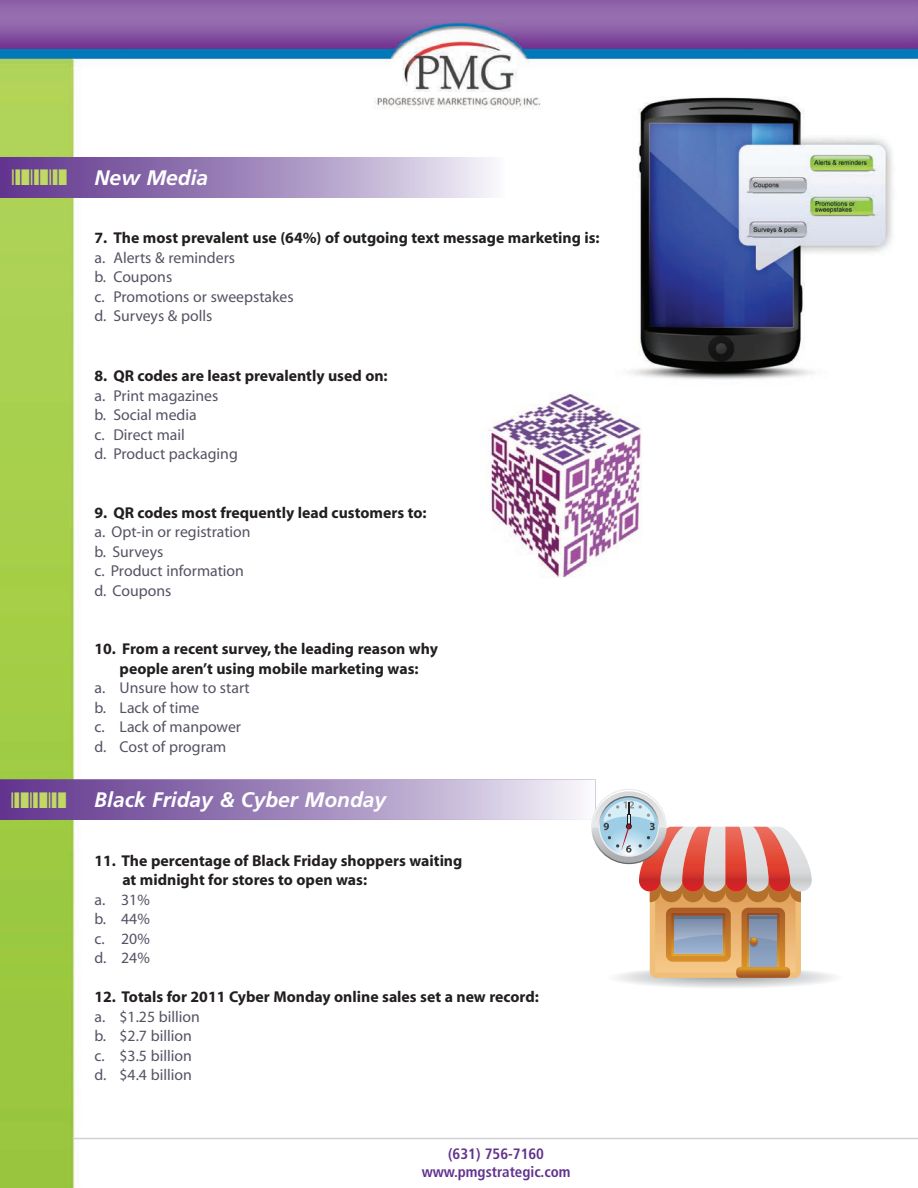
<style>
.page{position:relative;width:918px;height:1188px;background:#fff}
.page>*{position:absolute;margin:0;border:0;box-sizing:border-box;transform-origin:0 0}
.t1{font:22.5px "Zapf Dingbats";color:#bfd963}
.t2{font:italic 700 21px "Frutiger";color:#fff}
.t3{font:700 15.75px/19.5px "Myriad";color:#231f20;text-align:center}
.t4{font:15.75px/19.5px "Myriad";color:#565264}
.t5{font:700 condensed 15px/18px "Frutiger";color:#62338e;text-align:center}
</style>
<div class="page">
<img style="left:0;top:0;width:918px;height:1188px">
<div style="left:0;top:157px;width:505px;height:41px;background:linear-gradient(to right,#5a2d88,#efeef5)"></div>
<div style="left:0;top:780px;width:596px;height:40px;background:linear-gradient(to right,#5a2d88,#efeef6)"></div>
<hr style="left:73px;top:1138px;width:845px;height:1px;background:#d1d2d4">
<img style="left:610px;top:85px;width:287px;height:324px">
<img style="left:470px;top:382px;width:196px;height:203px">
<div style="left:607px;top:967px;width:236px;height:22px;background:#fefefe;border-radius:50%"></div>
<div style="left:616px;top:968px;width:219px;height:20px;background:#f5f5f6;border-radius:50%"></div>
<div style="left:624px;top:968px;width:203px;height:19px;background:#ededee;border-radius:50%"></div>
<div style="left:632px;top:969px;width:186px;height:17px;background:#e4e5e7;border-radius:50%"></div>
<div style="left:641px;top:969px;width:169px;height:16px;background:#dcdddf;border-radius:50%"></div>
<div style="left:649px;top:970px;width:153px;height:14px;background:#d5d6d8;border-radius:50%"></div>
<div style="left:653px;top:970px;width:144px;height:13px;background:#d1d2d4;border-radius:50%"></div>
<div style="left:658px;top:970px;width:135px;height:13px;background:#cdced0;border-radius:50%"></div>
<div style="left:663px;top:971px;width:125px;height:11px;background:#c9cacc;border-radius:50%"></div>
<div style="left:667px;top:971px;width:117px;height:10px;background:#c5c6c8;border-radius:50%"></div>
<div style="left:672px;top:971px;width:107px;height:10px;background:#c1c2c4;border-radius:50%"></div>
<div style="left:677px;top:972px;width:96px;height:8px;background:#bcbdc0;border-radius:50%"></div>
<div style="left:678px;top:972px;width:95px;height:8px;background:#bbbcbf;border-radius:50%"></div>
<div style="left:683px;top:972px;width:85px;height:8px;background:#b7b8bb;border-radius:50%"></div>
<div style="left:687px;top:972px;width:76px;height:7px;background:#b3b4b8;border-radius:50%"></div>
<div style="left:650px;top:881px;width:151px;height:97px;background:#f0bf7a;border-radius:7px"></div>
<svg style="left:655px;top:886px;width:141px;height:86px"></svg>
<div style="left:666px;top:908px;width:65px;height:54px;background:linear-gradient(to bottom,#a85b25,#d88f2c);border-radius:7px"></div>
<svg style="left:671px;top:913px;width:54px;height:43px"></svg>
<svg style="left:674px;top:918px;width:49px;height:17px"></svg>
<svg style="left:674px;top:935px;width:49px;height:19px"></svg>
<hr style="left:674px;top:916px;width:49px;height:2px;background:#62758a">
<svg style="left:742px;top:908px;width:43px;height:59px;background:#9c8676"></svg>
<svg style="left:736px;top:967px;width:54px;height:11px"></svg>
<svg style="left:739px;top:968px;width:48px;height:3px"></svg>
<svg style="left:592px;top:790px;width:220px;height:112px"></svg>
<h1 class="t1" style="left:12px;top:164px;width:58px">❘❙❚❘❙❚❘❙❚</h1>
<h1 class="t1" style="left:11px;top:787px;width:58px">❘❙❚❘❙❚❘❙❚</h1>
<h2 class="t2" style="left:94px;top:169px;width:115px">New Media</h2>
<p class="t3" style="left:94px;top:229px;width:507px">7. The most prevalent use (64%) of outgoing text message marketing is:</p>
<p class="t4" style="left:94px;top:248px;width:201px">a. Alerts &amp; reminders<br>b. Coupons<br>c. Promotions or sweepstakes d. Surveys &amp; polls</p>
<p class="t3" style="left:94px;top:367px;width:295px">8. QR codes are least prevalently used on:</p>
<p class="t4" style="left:94px;top:386px;width:145px">a. Print magazines<br>b. Social media<br>c. Direct mail<br>d. Product packaging</p>
<p class="t3" style="left:94px;top:503px;width:334px">9. QR codes most frequently lead customers to:</p>
<p class="t4" style="left:94px;top:523px;width:158px">a. Opt-in or registration b. Surveys<br>c. Product information d. Coupons</p>
<p class="t3" style="left:94px;top:640px;width:345px">10. From a recent survey, the leading reason why people aren’t using mobile marketing was:</p>
<p class="t4" style="left:94px;top:679px;width:157px">a. Unsure how to start b. Lack of time<br>c. Lack of manpower d. Cost of program</p>
<h2 class="t2" style="left:94px;top:791px;width:293px">Black Friday &amp; Cyber Monday</h2>
<p class="t3" style="left:122px;top:851px;width:342px;text-align:left;text-indent:-28px">11. The percentage of Black Friday shoppers waiting at midnight for stores to open was:</p>
<p class="t4" style="left:94px;top:890px;width:57px;text-align:justify">a. 31% b. 44% c. 20% d. 24%</p>
<p class="t3" style="left:94px;top:988px;width:446px">12. Totals for 2011 Cyber Monday online sales set a new record:</p>
<p class="t4" style="left:94px;top:1007px;width:107px">a. $1.25 billion b. $2.7 billion c. $3.5 billion d. $4.4 billion</p>
<p class="t5" style="left:422px;top:1146px;width:150px">(631) 756-7160 www.pmgstrategic.com</p>
</div>
